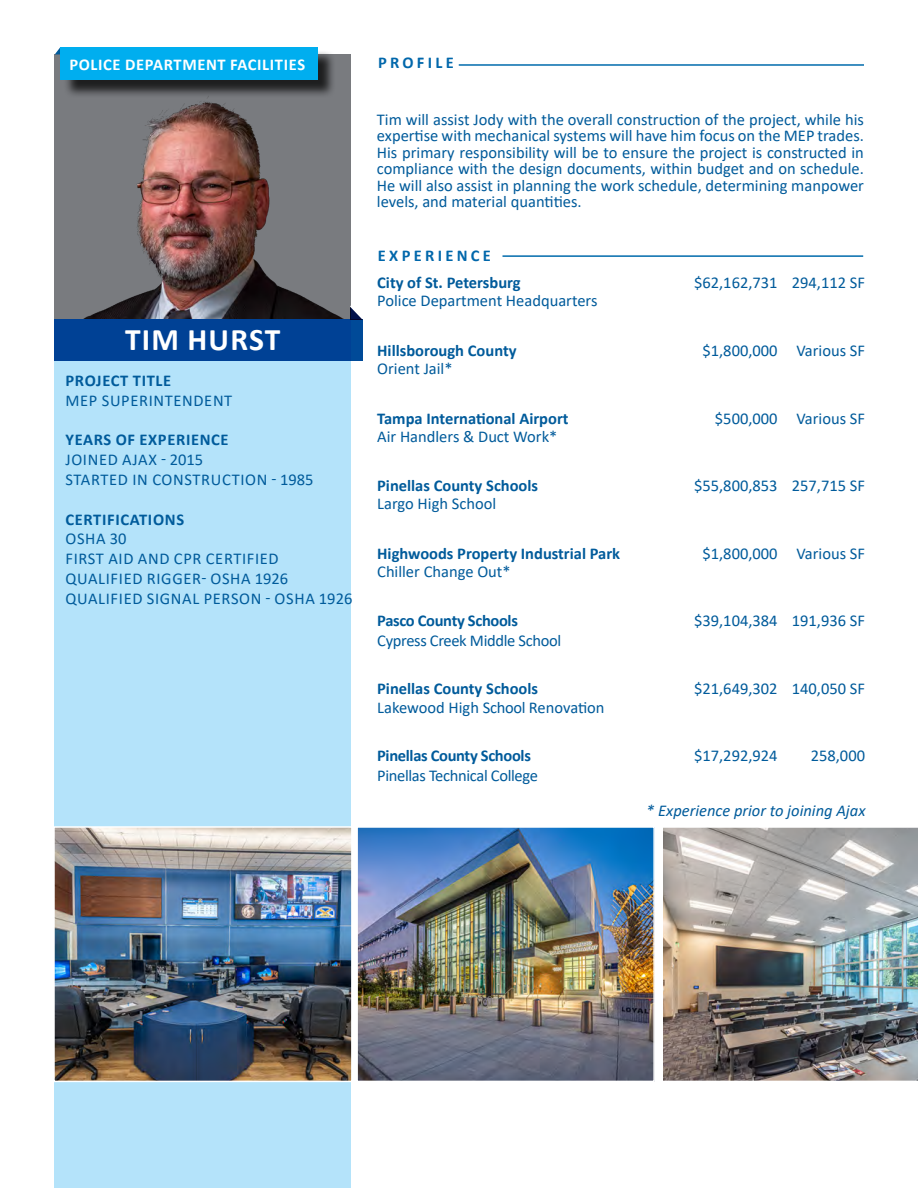
<style>
.page{position:relative;width:918px;height:1188px;background:#fff}
.page>*{position:absolute;margin:0;border:0;box-sizing:border-box;transform-origin:0 0}
.t1{font:700 31.5px "Calibri";letter-spacing:.04em;color:#fff}
.t2{font:16.5px/16.5px "Calibri";color:#005b9b;text-align:justify}
.t3{font:16.5px/19.8px "Calibri";letter-spacing:.04em;color:#005b9b}
.t4{font:700 16.5px "Calibri";color:#005b9b}
.t5{font:16.5px "Calibri";letter-spacing:-.02em;color:#005b9b}
.t6{font:700 16.5px "Calibri";letter-spacing:.04em;color:#005b9b}
.t7{font:700 16.5px "Calibri";letter-spacing:-.02em;color:#005b9b}
.t8{font:italic 16.5px "Calibri";color:#005b9b}
.t9{font:700 16.5px "Calibri";letter-spacing:.04em;color:#fff}
.t10{font:700 16.5px "Calibri";letter-spacing:.2em;color:#0067ab}
</style>
<div class="page">
<img style="left:55px;top:54px;width:296px;height:266px">
<div style="left:58px;top:49px;width:278px;height:50px;background:#000;opacity:.75"></div>
<svg style="left:55px;top:47px;width:5px;height:7px"></svg>
<div style="left:60px;top:47px;width:258px;height:33px;background:#00aeef"></div>
<hr style="left:459px;top:64px;width:405px;height:2px;background:#006bac">
<hr style="left:502px;top:255px;width:361px;height:2px;background:#006bac">
<div style="left:55px;top:320px;width:296px;height:868px;background:#b4e3fa"></div>
<svg style="left:350px;top:298px;width:13px;height:22px"></svg>
<div style="left:54px;top:320px;width:308px;height:41px;background:#004195"></div>
<img style="left:56px;top:829px;width:294px;height:250px">
<div style="left:53px;top:826px;width:300px;height:256px;border:2px solid #fff"></div>
<img style="left:359px;top:829px;width:293px;height:250px">
<div style="left:356px;top:826px;width:299px;height:256px;border:2px solid #fff"></div>
<img style="left:663px;top:827px;width:255px;height:254px">
<p class="t9" style="left:69px;top:53px;width:237px">POLICE DEPARTMENT FACILITIES</p>
<h1 class="t1" style="left:125px;top:317px;width:157px">TIM HURST</h1>
<p class="t6" style="left:65px;top:369px;width:107px">PROJECT TITLE</p>
<p class="t3" style="left:65px;top:390px;width:168px">MEP SUPERINTENDENT</p>
<p class="t6" style="left:65px;top:428px;width:165px">YEARS OF EXPERIENCE</p>
<p class="t3" style="left:65px;top:449px;width:250px">JOINED AJAX - 2015<br>STARTED IN CONSTRUCTION - 1985</p>
<p class="t6" style="left:65px;top:508px;width:120px">CERTIFICATIONS</p>
<p class="t3" style="left:65px;top:529px;width:288px">OSHA 30<br>FIRST AID AND CPR CERTIFIED<br>QUALIFIED RIGGER- OSHA 1926<br>QUALIFIED SIGNAL PERSON - OSHA 1926</p>
<p class="t10" style="left:378px;top:51px;width:77px">PROFILE</p>
<p class="t2" style="left:377px;top:110px;width:489px">Tim will assist Jody with the overall construction of the project, while his expertise with mechanical systems will have him focus on the MEP trades.<br>His primary responsibility will be to ensure the project is constructed in compliance with the design documents, within budget and on schedule.<br>He will also assist in planning the work schedule, determining manpower levels, and material quantities.</p>
<p class="t10" style="left:378px;top:244px;width:115px">EXPERIENCE</p>
<p class="t4" style="left:377px;top:271px;width:145px">City of St. Petersburg</p>
<p class="t2" style="left:377px;top:292px;width:222px">Police Department Headquarters</p>
<p class="t2" style="left:694px;top:274px;width:172px">$62,162,731 294,112 SF</p>
<p class="t4" style="left:377px;top:339px;width:141px">Hillsborough County</p>
<p class="t2" style="left:377px;top:360px;width:77px">Orient Jail*</p>
<p class="t2" style="left:702px;top:342px;width:164px">$1,800,000 Various SF</p>
<p class="t4" style="left:377px;top:406px;width:193px">Tampa International Airport</p>
<p class="t2" style="left:377px;top:427px;width:182px">Air Handlers &amp; Duct Work*</p>
<p class="t2" style="left:715px;top:409px;width:152px">$500,000 Various SF</p>
<p class="t4" style="left:377px;top:474px;width:162px">Pinellas County Schools</p>
<p class="t2" style="left:377px;top:495px;width:121px">Largo High School</p>
<p class="t2" style="left:694px;top:477px;width:172px">$55,800,853 257,715 SF</p>
<p class="t4" style="left:377px;top:541px;width:244px">Highwoods Property Industrial Park</p>
<p class="t2" style="left:377px;top:562px;width:135px">Chiller Change Out*</p>
<p class="t2" style="left:702px;top:544px;width:164px">$1,800,000 Various SF</p>
<p class="t7" style="left:377px;top:609px;width:142px">Pasco County Schools</p>
<p class="t5" style="left:377px;top:629px;width:186px">Cypress Creek Middle School</p>
<p class="t2" style="left:694px;top:612px;width:172px">$39,104,384 191,936 SF</p>
<p class="t4" style="left:377px;top:676px;width:162px">Pinellas County Schools</p>
<p class="t2" style="left:377px;top:699px;width:229px">Lakewood High School Renovation</p>
<p class="t2" style="left:694px;top:679px;width:172px">$21,649,302 140,050 SF</p>
<p class="t7" style="left:377px;top:744px;width:155px">Pinellas County Schools</p>
<p class="t5" style="left:377px;top:764px;width:162px">Pinellas Technical College</p>
<p class="t2" style="left:694px;top:747px;width:85px">$17,292,924</p>
<p class="t2" style="left:811px;top:747px;width:56px">258,000</p>
<p class="t8" style="left:646px;top:799px;width:221px">* Experience prior to joining Ajax</p>
</div>
